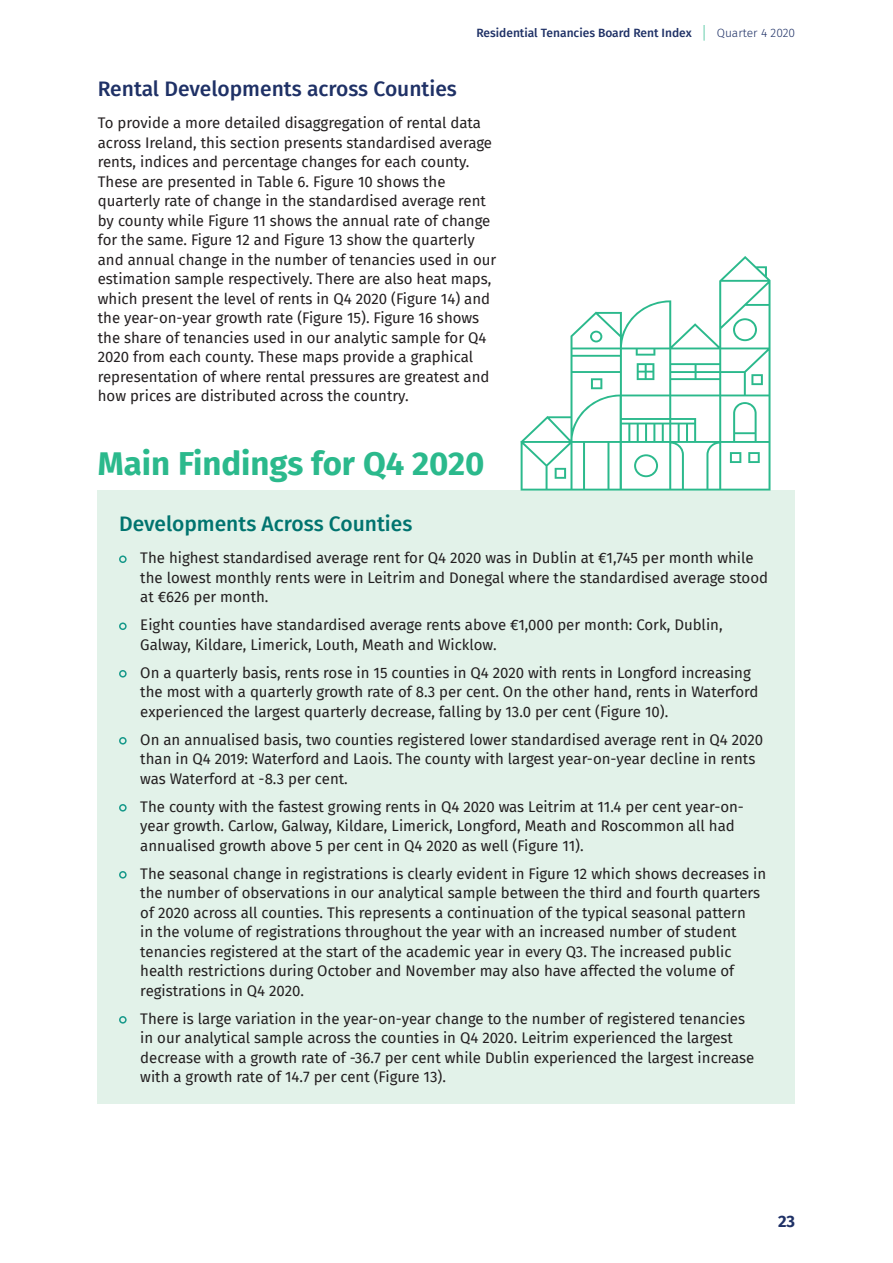
<style>
.page{position:relative;width:893px;height:1263px;background:#fff}
.page>*{position:absolute;margin:0;border:0;box-sizing:border-box;transform-origin:0 0}
.t1{font:700 33px "Fira Sans";color:#2bb98c}
.t2{font:500 21px "Fira Sans";color:#1f3166}
.t3{font:500 21px "Fira Sans";color:#00746f}
.t4{font:700 16.5px "Fira Sans";color:#1f3166}
.t5{font:15px/19.5px "Fira Sans";color:#231f20}
.t6{font:500 12px "Fira Sans";color:#1f3166}
.s1{font-weight:300;font-size:17.4px;color:#2bb98c}
.s2{font-weight:300}
</style>
<div class="page">
<div style="left:98px;top:490px;width:697px;height:613px;background:#e2f2e9"></div>
<div style="left:119px;top:555px;width:8px;height:8px;border:2px solid #16998a;border-radius:50%"></div>
<div style="left:119px;top:622px;width:8px;height:8px;border:2px solid #16998a;border-radius:50%"></div>
<div style="left:119px;top:670px;width:8px;height:7px;border:2px solid #16998a;border-radius:50%"></div>
<div style="left:119px;top:737px;width:8px;height:7px;border:2px solid #16998a;border-radius:50%"></div>
<div style="left:119px;top:804px;width:8px;height:7px;border:2px solid #16998a;border-radius:50%"></div>
<div style="left:119px;top:871px;width:8px;height:7px;border:2px solid #16998a;border-radius:50%"></div>
<div style="left:119px;top:1016px;width:8px;height:7px;border:2px solid #16998a;border-radius:50%"></div>
<svg style="left:520px;top:256px;width:250px;height:234px"></svg>
<svg style="left:590px;top:331px;width:12px;height:11px"></svg>
<svg style="left:637px;top:363px;width:17px;height:17px"></svg>
<svg style="left:751px;top:374px;width:12px;height:11px"></svg>
<svg style="left:748px;top:452px;width:12px;height:11px"></svg>
<svg style="left:730px;top:452px;width:11px;height:11px"></svg>
<svg style="left:591px;top:378px;width:11px;height:11px"></svg>
<svg style="left:555px;top:468px;width:11px;height:11px"></svg>
<svg style="left:634px;top:454px;width:24px;height:23px"></svg>
<svg style="left:733px;top:318px;width:24px;height:23px"></svg>
<p class="t6" style="left:476px;top:23px;width:320px">Residential Tenancies Board Rent Index <span class="s1">|</span> <span class="s2">Quarter 4 2020</span></p>
<h2 class="t2" style="left:98px;top:72px;width:361px">Rental Developments across Counties</h2>
<p class="t5" style="left:98px;top:113px;width:400px">To provide a more detailed disaggregation of rental data across Ireland, this section presents standardised average rents, indices and percentage changes for each county.<br>These are presented in Table 6. Figure 10 shows the quarterly rate of change in the standardised average rent by county while Figure 11 shows the annual rate of change for the same. Figure 12 and Figure 13 show the quarterly and annual change in the number of tenancies used in our estimation sample respectively. There are also heat maps, which present the level of rents in Q4 2020 (Figure 14) and the year-on-year growth rate (Figure 15). Figure 16 shows the share of tenancies used in our analytic sample for Q4<br>2020 from each county. These maps provide a graphical representation of where rental pressures are greatest and how prices are distributed across the country.</p>
<h1 class="t1" style="left:98px;top:436px;width:388px">Main Findings for Q4 2020</h1>
<h2 class="t3" style="left:119px;top:507px;width:295px">Developments Across Counties</h2>
<p class="t5" style="left:140px;top:548px;width:629px">The highest standardised average rent for Q4 2020 was in Dublin at €1,745 per month while the lowest monthly rents were in Leitrim and Donegal where the standardised average stood at €626 per month.</p>
<p class="t5" style="left:140px;top:615px;width:584px">Eight counties have standardised average rents above €1,000 per month: Cork, Dublin,<br>Galway, Kildare, Limerick, Louth, Meath and Wicklow.</p>
<p class="t5" style="left:140px;top:662px;width:620px">On a quarterly basis, rents rose in 15 counties in Q4 2020 with rents in Longford increasing the most with a quarterly growth rate of 8.3 per cent. On the other hand, rents in Waterford experienced the largest quarterly decrease, falling by 13.0 per cent (Figure 10).</p>
<p class="t5" style="left:140px;top:729px;width:624px">On an annualised basis, two counties registered lower standardised average rent in Q4 2020 than in Q4 2019: Waterford and Laois. The county with largest year-on-year decline in rents was Waterford at -8.3 per cent.</p>
<p class="t5" style="left:140px;top:796px;width:605px">The county with the fastest growing rents in Q4 2020 was Leitrim at 11.4 per cent year-on&shy;year growth. Carlow, Galway, Kildare, Limerick, Longford, Meath and Roscommon all had annualised growth above 5 per cent in Q4 2020 as well (Figure 11).</p>
<p class="t5" style="left:140px;top:863px;width:627px">The seasonal change in registrations is clearly evident in Figure 12 which shows decreases in the number of observations in our analytical sample between the third and fourth quarters of 2020 across all counties. This represents a continuation of the typical seasonal pattern<br>in the volume of registrations throughout the year with an increased number of student tenancies registered at the start of the academic year in every Q3. The increased public health restrictions during October and November may also have affected the volume of registrations in Q4 2020.</p>
<p class="t5" style="left:140px;top:1008px;width:616px">There is large variation in the year-on-year change to the number of registered tenancies in our analytical sample across the counties in Q4 2020. Leitrim experienced the largest decrease with a growth rate of -36.7 per cent while Dublin experienced the largest increase with a growth rate of 14.7 per cent (Figure 13).</p>
<p class="t4" style="left:778px;top:1208px;width:19px">23</p>
</div>
